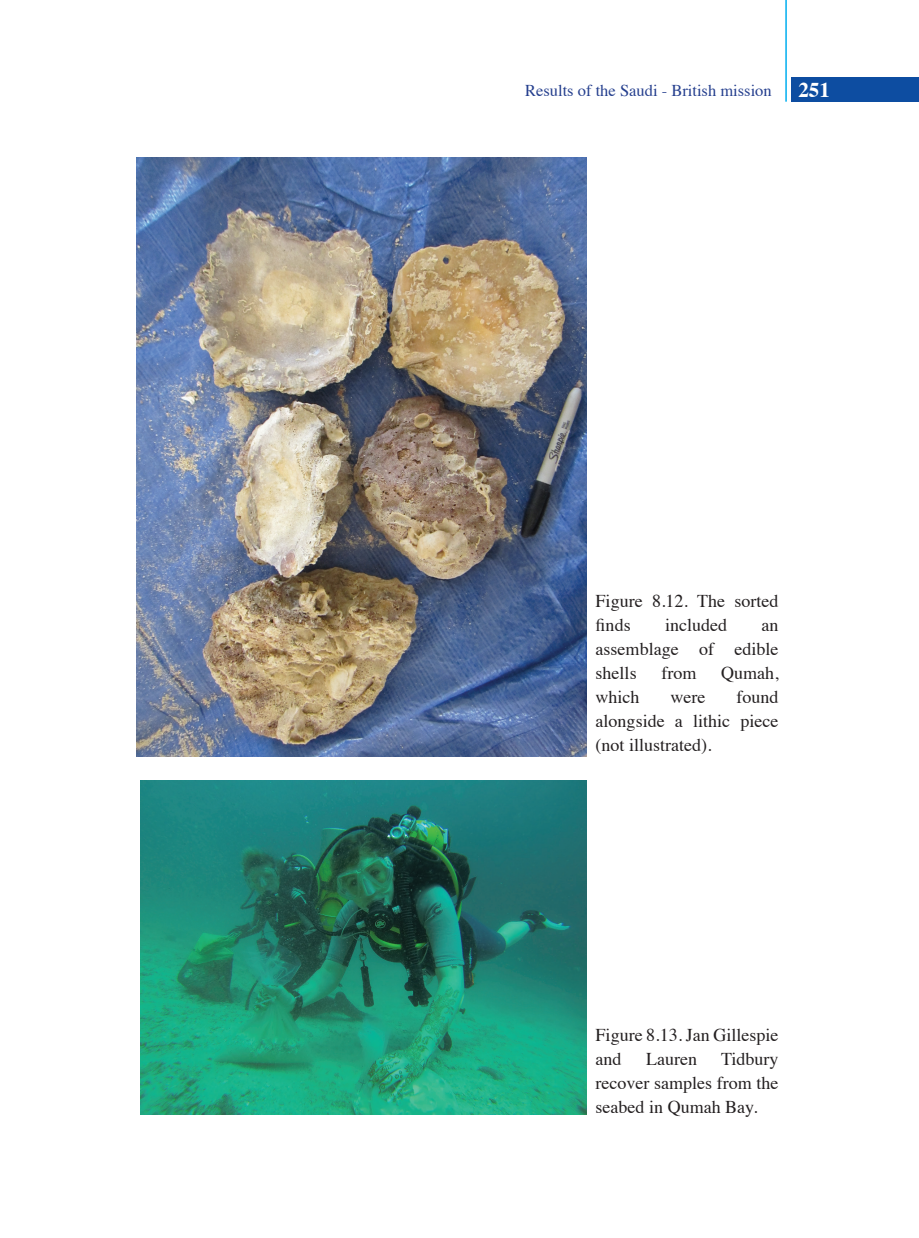
<style>
.page{position:relative;width:919px;height:1238px;background:#fff}
.page>*{position:absolute;margin:0;border:0;box-sizing:border-box;transform-origin:0 0}
.t1{font:700 21px "Times";color:#fff}
.t2{font:18px/24px "Times";color:#231f20;text-align:justify}
.t3{font:16.5px "Times";color:#253f8e}
</style>
<div class="page">
<div style="left:791px;top:78px;width:127px;height:24px;background:#0d4da1"></div>
<hr style="left:785px;top:0;width:1px;height:102px;background:#00aeef">
<img style="left:136px;top:157px;width:450px;height:599px">
<img style="left:140px;top:780px;width:446px;height:334px">
<p class="t3" style="left:525px;top:75px;width:248px">Results of the Saudi - British mission</p>
<p class="t1" style="left:798px;top:70px;width:33px">251</p>
<p class="t2" style="left:595px;top:587px;width:184px">Figure 8.12. The sorted finds</p>
<p class="t2" style="left:665px;top:611px;width:63px">included</p>
<p class="t2" style="left:595px;top:611px;width:184px;text-indent:166px">an assemblage of edible shells</p>
<p class="t2" style="left:661px;top:659px;width:36px">from</p>
<p class="t2" style="left:721px;top:659px;width:59px">Qumah,</p>
<p class="t2" style="left:595px;top:683px;width:184px;text-indent:141px">found alongside a lithic piece (not illustrated).</p>
<p class="t2" style="left:595px;top:683px;width:45px">which</p>
<p class="t2" style="left:670px;top:683px;width:36px">were</p>
<p class="t2" style="left:595px;top:1021px;width:184px">Figure 8.13. Jan Gillespie and</p>
<p class="t2" style="left:595px;top:1045px;width:184px;text-indent:125px">Tidbury recover samples from the seabed in Qumah Bay.</p>
<p class="t2" style="left:646px;top:1045px;width:52px">Lauren</p>
</div>
